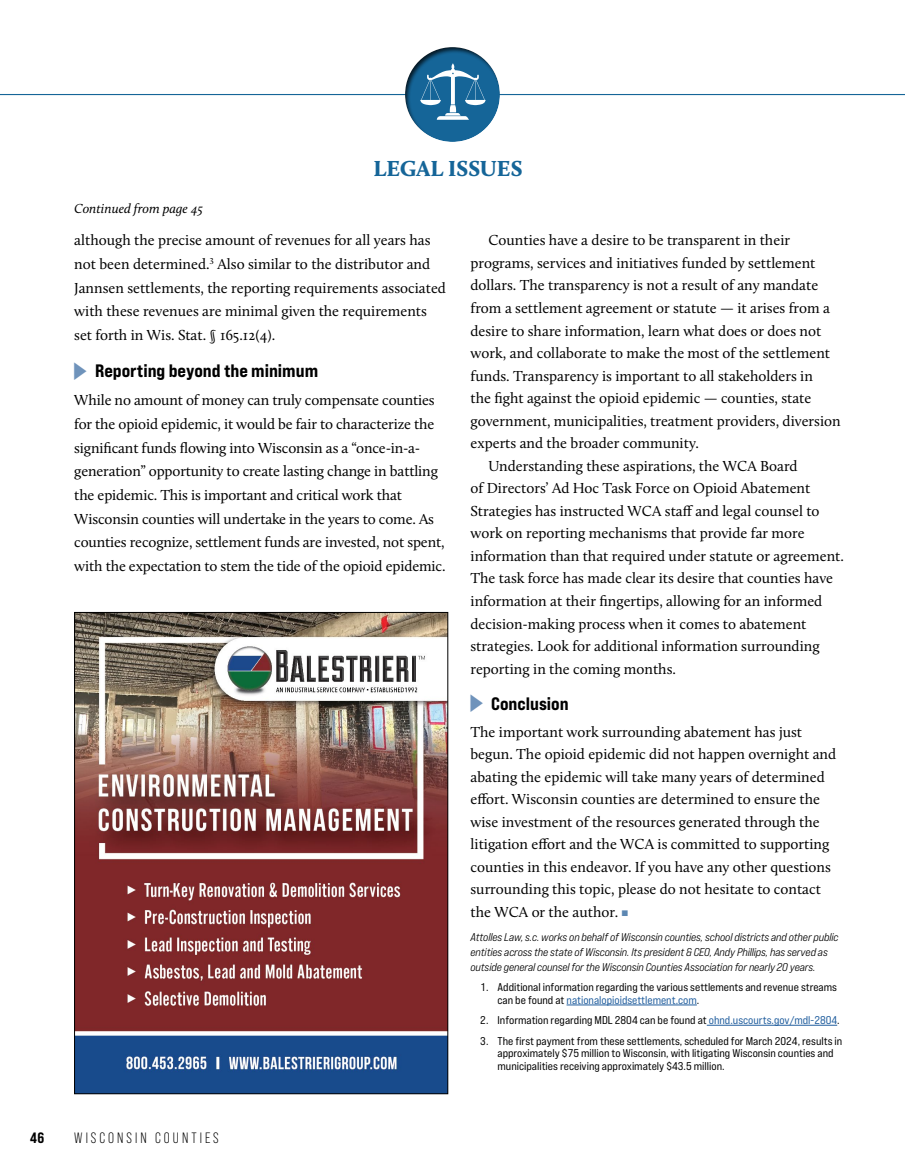
<style>
.page{position:relative;width:905px;height:1175px;background:#fff}
.page>*{position:absolute;margin:0;border:0;box-sizing:border-box;transform-origin:0 0}
.t1{font:900 22.5px "Calluna";letter-spacing:.005em;color:#156598}
.t2{font:18px "Bebas Neue Pro Exp Eb";color:#000}
.t3{font:15px/23.7px "Calluna";color:#000}
.t4{font:15px "Bebas Neue Pro";letter-spacing:.2em;color:#000}
.t5{font:15px "Bebas Neue Pro Sm E Eb";color:#000}
.t6{font:italic 13.5px "Calluna";color:#000}
.t7{font:11.25px/12.8px "Bebas Neue Pro Exp Rg";color:#000}
.t8{font:11.25px/15px "Bebas Neue Pro Exp Md It";letter-spacing:-.01em;color:#000}
.s1{font-family:"Universal Std Newswith Comm Pi";color:#6f93bb}
.s2{font-family:"Universal Std Newswith Comm Pi";font-size:11.25px;color:#5c87b2}
.s3{color:#215e9e}
</style>
<div class="page">
<hr style="left:0;top:94px;width:904px;height:1px;background:#156598">
<div style="left:392px;top:36px;width:121px;height:106px;background:#000;opacity:.75"></div>
<svg style="left:420px;top:63px;width:65px;height:57px"></svg>
<hr style="left:566px;top:1004px;width:130px;height:1px;background:#215e9e">
<hr style="left:706px;top:1025px;width:131px;height:1px;background:#215e9e">
<img style="left:76px;top:614px;width:370px;height:478px">
<h1 class="t1" style="left:373px;top:154px;width:150px">LEGAL ISSUES</h1>
<p class="t6" style="left:74px;top:200px;width:130px">Continued from page 45</p>
<p class="t3" style="left:74px;top:228px;width:373px">although the precise amount of revenues for all years has not been determined.<sup>3</sup> Also similar to the distributor and Jannsen settlements, the reporting requirements associated with these revenues are minimal given the requirements set forth in Wis. Stat. § 165.12(4).</p>
<p class="t2" style="left:74px;top:359px;width:245px"><span class="s1">▶</span> Reporting beyond the minimum</p>
<p class="t3" style="left:74px;top:388px;width:373px">While no amount of money can truly compensate counties for the opioid epidemic, it would be fair to characterize the significant funds flowing into Wisconsin as a “once-in-a&shy;generation” opportunity to create lasting change in battling the epidemic. This is important and critical work that Wisconsin counties will undertake in the years to come. As counties recognize, settlement funds are invested, not spent, with the expectation to stem the tide of the opioid epidemic.</p>
<p class="t5" style="left:30px;top:1128px;width:16px">46</p>
<p class="t4" style="left:74px;top:1129px;width:146px">WISCONSIN COUNTIES</p>
<p class="t3" style="left:488px;top:228px;width:303px">Counties have a desire to be transparent in their</p>
<p class="t3" style="left:470px;top:251px;width:346px">programs, services and initiatives funded by settlement</p>
<p class="t3" style="left:470px;top:273px;width:349px">dollars. The transparency is not a result of any mandate</p>
<p class="t3" style="left:470px;top:296px;width:361px">from a settlement agreement or statute — it arises from a</p>
<p class="t3" style="left:470px;top:318px;width:352px">desire to share information, learn what does or does not</p>
<p class="t3" style="left:470px;top:341px;width:361px">work, and collaborate to make the most of the settlement</p>
<p class="t3" style="left:470px;top:363px;width:344px">funds. Transparency is important to all stakeholders in</p>
<p class="t3" style="left:470px;top:386px;width:342px">the fight against the opioid epidemic — counties, state</p>
<p class="t3" style="left:470px;top:408px;width:372px">government, municipalities, treatment providers, diversion</p>
<p class="t3" style="left:470px;top:431px;width:230px">experts and the broader community.</p>
<p class="t3" style="left:488px;top:454px;width:311px">Understanding these aspirations, the WCA Board</p>
<p class="t3" style="left:470px;top:476px;width:341px">of Directors’ Ad Hoc Task Force on Opioid Abatement</p>
<p class="t3" style="left:470px;top:499px;width:350px">Strategies has instructed WCA staff and legal counsel to</p>
<p class="t3" style="left:470px;top:521px;width:336px">work on reporting mechanisms that provide far more</p>
<p class="t3" style="left:470px;top:544px;width:375px">information than that required under statute or agreement.</p>
<p class="t3" style="left:470px;top:566px;width:364px">The task force has made clear its desire that counties have</p>
<p class="t3" style="left:470px;top:589px;width:353px">information at their fingertips, allowing for an informed</p>
<p class="t3" style="left:470px;top:611px;width:337px">decision-making process when it comes to abatement</p>
<p class="t3" style="left:470px;top:634px;width:351px">strategies. Look for additional information surrounding</p>
<p class="t3" style="left:470px;top:656px;width:207px">reporting in the coming months.</p>
<p class="t2" style="left:470px;top:692px;width:100px"><span class="s1">▶</span> Conclusion</p>
<p class="t3" style="left:470px;top:720px;width:367px;line-height:22.5px">The important work surrounding abatement has just begun. The opioid epidemic did not happen overnight and abating the epidemic will take many years of determined effort. Wisconsin counties are determined to ensure the wise investment of the resources generated through the litigation effort and the WCA is committed to supporting counties in this endeavor. If you have any other questions surrounding this topic, please do not hesitate to contact the WCA or the author. <span class="s2">◾</span></p>
<p class="t8" style="left:470px;top:929px;width:369px">Attolles Law, s.c. works on behalf of Wisconsin counties, school districts and other public entities across the state of Wisconsin. Its president &amp; CEO, Andy Phillips, has served as outside general counsel for the Wisconsin Counties Association for nearly 20 years.</p>
<p class="t7" style="left:497px;top:980px;width:341px;text-indent:-17px">1. Additional information regarding the various settlements and revenue streams can be found at <span class="s3">nationalopioidsettlement.com</span>.</p>
<p class="t7" style="left:480px;top:1013px;width:361px">2. Information regarding MDL 2804 can be found at <span class="s3">ohnd.uscourts.gov/mdl-2804</span>.</p>
<p class="t7" style="left:497px;top:1034px;width:346px;text-indent:-17px">3. The first payment from these settlements, scheduled for March 2024, results in approximately $75 million to Wisconsin, with litigating Wisconsin counties and municipalities receiving approximately $43.5 million.</p>
</div>
